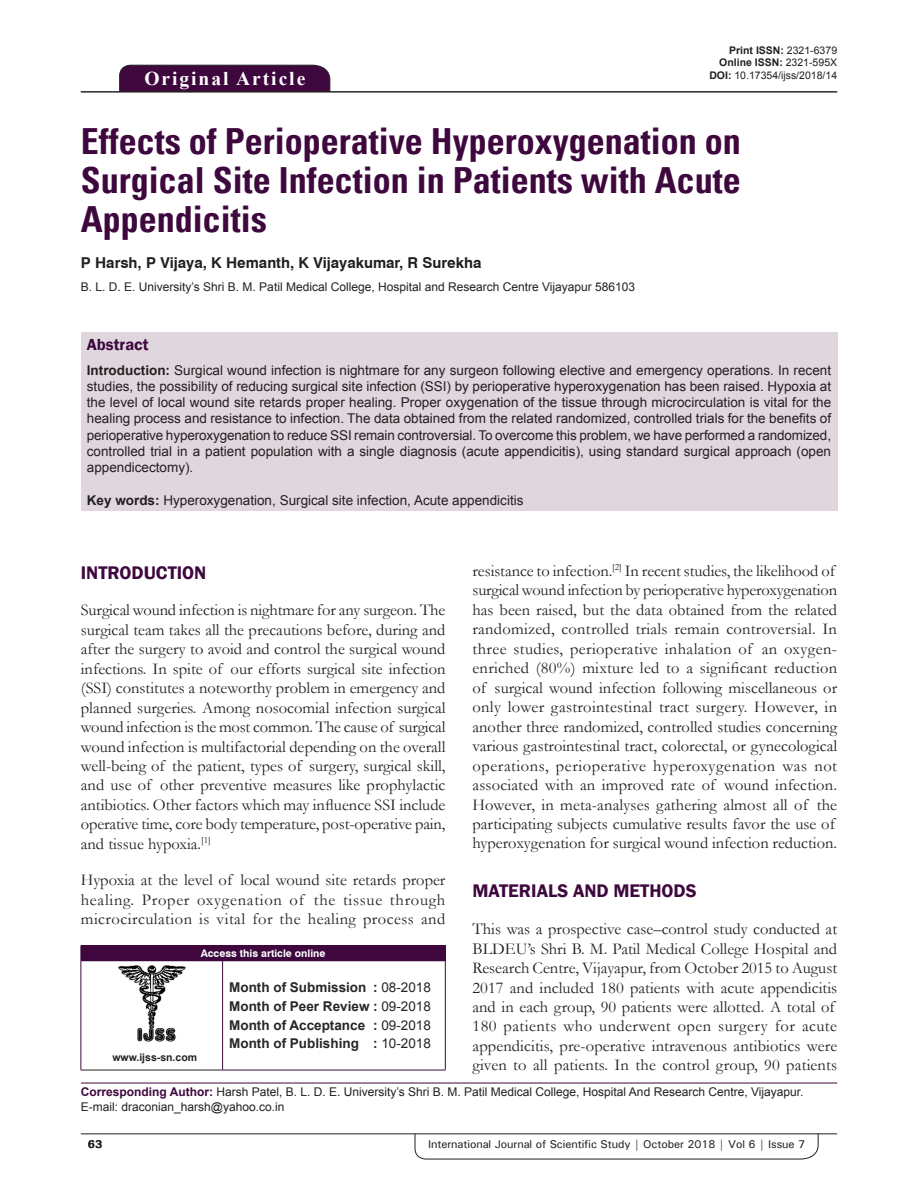
<style>
.page{position:relative;width:918px;height:1188px;background:#fff}
.page>*{position:absolute;margin:0;border:0;box-sizing:border-box;transform-origin:0 0}
.AT{font:700 condensed 36px/39px "Univers";color:#3e083e;text-align:justify}
.AH{font:700 19.5px "Times New Roman";letter-spacing:.1em;color:#fff}
.t1{font:600 18.75px "Franklin Gothic";color:#3e083e}
.TX{font:16.5px/19.5px "Garamond";color:#231f20}
.ABSH{font:600 16.5px "Franklin Gothic";color:#3e083e}
.AU{font:700 15px "Swiss 721 BT";color:#231f20}
.ABS{font:13.5px/16.2px "Arial";color:#231f20;text-align:justify}
.HIS{font:700 13.5px/18.8px "Arial";color:#282526;text-align:justify}
.KWD{font:13.5px "Arial";color:#231f20}
.ADD{font:12px/14.4px "Arial";color:#231f20}
.AFF{font:12px "Arial";color:#231f20}
.RF{font:500 11.25px "Univers";letter-spacing:-.01em;color:#231f20}
.t2{font:700 11.25px "Univers";color:#231f20}
.DOI{font:700 10.5px "Arial";color:#231f20}
.DOI-2{font:10.5px "Arial";color:#231f20}
.AAO{font:700 10.5px "Swiss 721 BT";color:#fff}
.Web{font:700 10.5px "Arial";color:#231f20}
.s1{font-weight:400}
.s2{font-weight:700}
.s3{font-weight:700;color:#3e083e}
</style>
<div class="page">
<svg style="left:415px;top:1133px;width:404px;height:26px"></svg>
<hr style="left:81px;top:1134px;width:756px;height:1px;background:#231f20">
<div style="left:119px;top:65px;width:211px;height:26px;background:#3e083e"></div>
<hr style="left:81px;top:91px;width:756px;height:1px;background:#231f20">
<div style="left:81px;top:332px;width:756px;height:179px;background:#e0d7de"></div>
<div style="left:81px;top:946px;width:364px;height:15px;background:#3e083e"></div>
<svg style="left:445px;top:946px;width:1px;height:14px"></svg>
<hr style="left:81px;top:961px;width:1px;height:109px;background:#3e083e">
<hr style="left:81px;top:1070px;width:142px;height:1px;background:#231f20">
<hr style="left:223px;top:960px;width:223px;height:1px;background:#3e083e">
<hr style="left:222px;top:961px;width:1px;height:109px;background:#3e083e">
<hr style="left:445px;top:961px;width:1px;height:109px;background:#3e083e">
<hr style="left:223px;top:1070px;width:223px;height:1px;background:#3e083e">
<img style="left:118px;top:965px;width:68px;height:76px">
<hr style="left:81px;top:1083px;width:756px;height:1px;background:#3e083e">
<p class="AH" style="left:144px;top:64px;width:162px">Original Article</p>
<p class="DOI" style="left:729px;top:42px;width:109px">Print ISSN: <span class="s1">2321-6379</span></p>
<p class="DOI" style="left:719px;top:55px;width:119px">Online ISSN: <span class="s1">2321-595X</span></p>
<p class="DOI-2" style="left:709px;top:68px;width:129px"><span class="s2">DOI:</span> 10.17354/ijss/2018/14</p>
<p class="AT" style="left:81px;top:122px;width:662px">Effects of Perioperative Hyperoxygenation on Surgical Site Infection in Patients with Acute Appendicitis</p>
<p class="AU" style="left:81px;top:254px;width:402px">P Harsh, P Vijaya, K Hemanth, K Vijayakumar, R Surekha</p>
<p class="AFF" style="left:81px;top:279px;width:556px">B. L. D. E. University’s Shri B. M. Patil Medical College, Hospital and Research Centre Vijayapur 586103</p>
<p class="ABSH" style="left:87px;top:334px;width:63px">Abstract</p>
<p class="ABS" style="left:87px;top:362px;width:746px"><span class="s2">Introduction:</span> Surgical wound infection is nightmare for any surgeon following elective and emergency operations. In recent studies, the possibility of reducing surgical site infection (SSI) by perioperative hyperoxygenation has been raised. Hypoxia at the level of local wound site retards proper healing. Proper oxygenation of the tissue through microcirculation is vital for the healing process and resistance to infection. The data obtained from the related randomized, controlled trials for the benefits of perioperative hyperoxygenation to reduce SSI remain controversial. To overcome this problem, we have performed a randomized, controlled trial in a patient population with a single diagnosis (acute appendicitis), using standard surgical approach (open appendicectomy).</p>
<p class="KWD" style="left:87px;top:491px;width:438px"><span class="s2">Key words:</span> Hyperoxygenation, Surgical site infection, Acute appendicitis</p>
<p class="TX" style="left:473px;top:561px;width:366px">resistance to infection.<sup>[2]</sup> In recent studies, the likelihood of surgical wound infection by perioperative hyperoxygenation has been raised, but the data obtained from the related randomized, controlled trials remain controversial. In three studies, perioperative inhalation of an oxygen&shy;enriched (80%) mixture led to a significant reduction of surgical wound infection following miscellaneous or only lower gastrointestinal tract surgery. However, in another three randomized, controlled studies concerning various gastrointestinal tract, colorectal, or gynecological operations, perioperative hyperoxygenation was not associated with an improved rate of wound infection.<br>However, in meta-analyses gathering almost all of the participating subjects cumulative results favor the use of hyperoxygenation for surgical wound infection reduction.</p>
<h1 class="t1" style="left:473px;top:880px;width:226px">MATERIALS AND METHODS</h1>
<p class="TX" style="left:473px;top:919px;width:366px">This was a prospective case–control study conducted at BLDEU’s Shri B. M. Patil Medical College Hospital and Research Centre, Vijayapur, from October 2015 to August 2017 and included 180 patients with acute appendicitis and in each group, 90 patients were allotted. A total of 180 patients who underwent open surgery for acute appendicitis, pre-operative intravenous antibiotics were given to all patients. In the control group, 90 patients</p>
<h1 class="t1" style="left:81px;top:561px;width:127px">INTRODUCTION</h1>
<p class="TX" style="left:81px;top:600px;width:366px;text-align:justify">Surgical wound infection is nightmare for any surgeon. The surgical team takes all the precautions before, during and after the surgery to avoid and control the surgical wound infections. In spite of our efforts surgical site infection (SSI) constitutes a noteworthy problem in emergency and planned surgeries. Among nosocomial infection surgical wound infection is the most common. The cause of surgical wound infection is multifactorial depending on the overall well-being of the patient, types of surgery, surgical skill, and use of other preventive measures like prophylactic antibiotics. Other factors which may influence SSI include operative time, core body temperature, post-operative pain, and tissue hypoxia.<sup>[1]</sup></p>
<p class="TX" style="left:81px;top:870px;width:366px;text-align:justify">Hypoxia at the level of local wound site retards proper healing. Proper oxygenation of the tissue through microcirculation is vital for the healing process and</p>
<p class="AAO" style="left:201px;top:947px;width:126px">Access this article online</p>
<p class="HIS" style="left:229px;top:978px;width:203px">Month of Submission : <span class="s1">08-2018<br></span>Month of Peer Review : <span class="s1">09-2018<br></span>Month of Acceptance : <span class="s1">09-2018<br></span>Month of Publishing : <span class="s1">10-2018</span></p>
<p class="ADD" style="left:81px;top:1085px;width:724px"><span class="s3">Corresponding Author:</span> Harsh Patel, B. L. D. E. University’s Shri B. M. Patil Medical College, Hospital And Research Centre, Vijayapur.<br>E-mail: draconian_harsh@yahoo.co.in</p>
<p class="Web" style="left:112px;top:1050px;width:86px">www.ijss-sn.com</p>
<p class="t2" style="left:88px;top:1137px;width:16px">63</p>
<p class="RF" style="left:428px;top:1137px;width:379px">International Journal of Scientific Study | October 2018 | Vol 6 | Issue 7</p>
</div>
